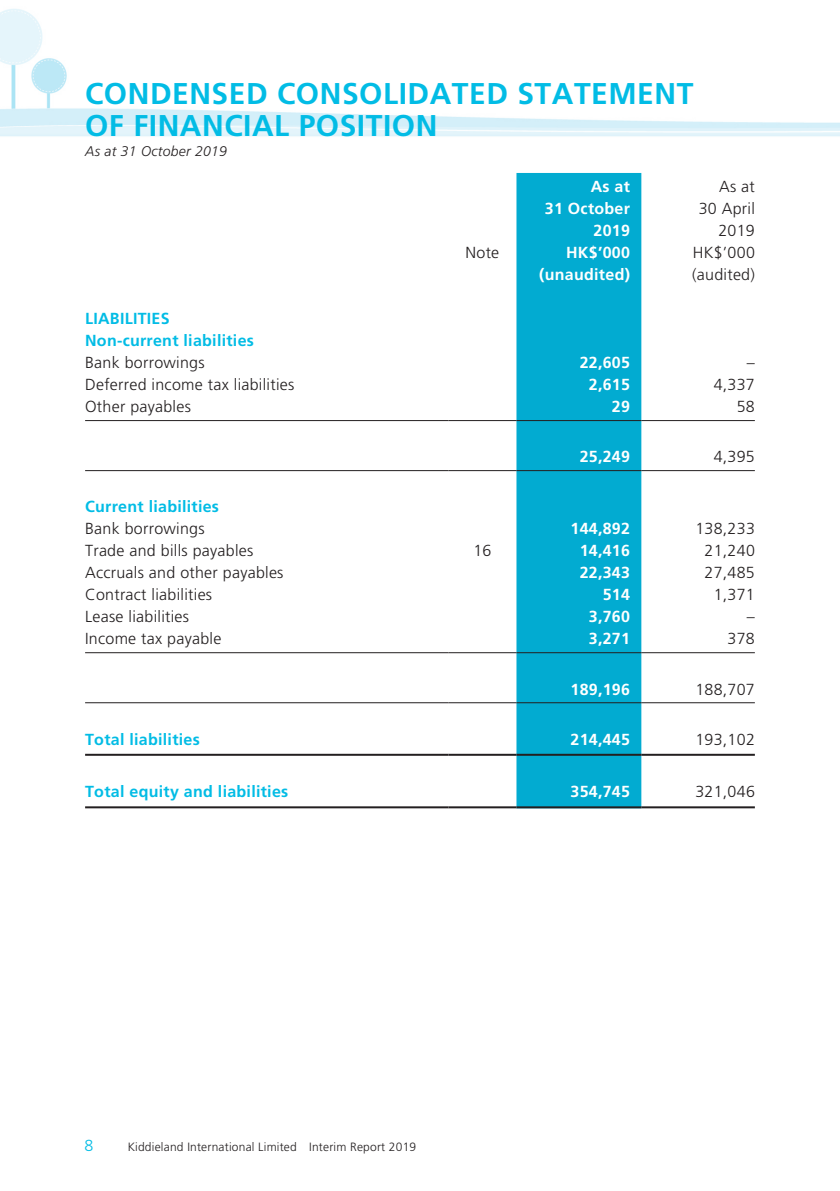
<style>
.page{position:relative;width:840px;height:1191px;background:#fff}
.page>*{position:absolute;margin:0;border:0;box-sizing:border-box;transform-origin:0 0}
.t1{font:700 30px/32px "Frutiger LT Std";letter-spacing:.015em;color:#02bce5}
.t2{font:300 16px/22px "Frutiger LT Std";letter-spacing:.015em;color:#231f20;text-align:right}
.t3{font:700 16px/22px "Frutiger LT Std";letter-spacing:.015em;color:#fff;text-align:right}
.t4{font:700 16px/22px "Frutiger LT Std";letter-spacing:.015em;color:#02bce5}
.t5{font:300 16px "Frutiger LT Std";color:#02bce5}
.t6{font:italic 300 14px "Frutiger LT Std";letter-spacing:.015em;color:#231f20}
.t7{font:300 12px "Frutiger LT Std";letter-spacing:.015em;color:#231f20}
</style>
<div class="page">
<img style="left:0;top:9px;width:839px;height:800px">
<div style="left:516px;top:173px;width:125px;height:633px;background:#02abd1"></div>
<hr style="left:85px;top:420px;width:363px;height:1px;background:#231f20">
<hr style="left:448px;top:420px;width:68px;height:1px;background:#231f20">
<hr style="left:516px;top:420px;width:125px;height:1px;background:#231f20">
<hr style="left:641px;top:420px;width:113px;height:1px;background:#231f20">
<hr style="left:85px;top:470px;width:363px;height:1px;background:#231f20">
<hr style="left:448px;top:470px;width:68px;height:1px;background:#231f20">
<hr style="left:516px;top:470px;width:125px;height:1px;background:#231f20">
<hr style="left:641px;top:470px;width:113px;height:1px;background:#231f20">
<hr style="left:85px;top:652px;width:363px;height:1px;background:#231f20">
<hr style="left:448px;top:652px;width:68px;height:1px;background:#231f20">
<hr style="left:516px;top:652px;width:125px;height:1px;background:#231f20">
<hr style="left:641px;top:652px;width:113px;height:1px;background:#231f20">
<hr style="left:85px;top:702px;width:363px;height:1px;background:#231f20">
<hr style="left:448px;top:702px;width:68px;height:1px;background:#231f20">
<hr style="left:516px;top:702px;width:125px;height:1px;background:#231f20">
<hr style="left:641px;top:702px;width:113px;height:1px;background:#231f20">
<hr style="left:85px;top:753px;width:363px;height:2px;background:#231f20">
<hr style="left:448px;top:753px;width:68px;height:2px;background:#231f20">
<hr style="left:516px;top:753px;width:125px;height:2px;background:#231f20">
<hr style="left:641px;top:753px;width:113px;height:2px;background:#231f20">
<hr style="left:85px;top:806px;width:363px;height:2px;background:#231f20">
<hr style="left:448px;top:806px;width:68px;height:2px;background:#231f20">
<hr style="left:516px;top:806px;width:125px;height:2px;background:#231f20">
<hr style="left:641px;top:806px;width:113px;height:2px;background:#231f20">
<h1 class="t1" style="left:85px;top:78px;width:609px">CONDENSED CONSOLIDATED STATEMENT<br>OF FINANCIAL POSITION</h1>
<p class="t6" style="left:85px;top:143px;width:143px">As at 31 October 2019</p>
<p class="t3" style="left:544px;top:176px;width:87px">As at<br>31 October</p>
<p class="t2" style="left:698px;top:176px;width:58px">As at<br>30 April</p>
<p class="t3" style="left:593px;top:220px;width:38px">2019</p>
<p class="t2" style="left:718px;top:220px;width:38px">2019</p>
<p class="t2" style="left:465px;top:242px;width:35px">Note</p>
<p class="t3" style="left:565px;top:242px;width:65px">HK$’000</p>
<p class="t2" style="left:692px;top:242px;width:64px">HK$’000</p>
<p class="t3" style="left:539px;top:264px;width:92px">(unaudited)</p>
<p class="t2" style="left:691px;top:264px;width:64px">(audited)</p>
<p class="t4" style="left:85px;top:308px;width:170px">LIABILITIES<br>Non-current liabilities</p>
<p class="t2" style="left:85px;top:352px;width:121px">Bank borrowings</p>
<p class="t3" style="left:579px;top:352px;width:52px">22,605</p>
<p class="t2" style="left:746px;top:352px;width:9px">–</p>
<p class="t2" style="left:85px;top:374px;width:211px">Deferred income tax liabilities</p>
<p class="t3" style="left:588px;top:374px;width:43px">2,615</p>
<p class="t2" style="left:713px;top:374px;width:43px">4,337</p>
<p class="t2" style="left:85px;top:396px;width:107px">Other payables</p>
<p class="t3" style="left:611px;top:396px;width:20px">29</p>
<p class="t2" style="left:736px;top:396px;width:20px">58</p>
<p class="t3" style="left:579px;top:446px;width:52px">25,249</p>
<p class="t2" style="left:713px;top:446px;width:43px">4,395</p>
<p class="t4" style="left:85px;top:496px;width:135px">Current liabilities</p>
<p class="t2" style="left:85px;top:518px;width:121px">Bank borrowings</p>
<p class="t3" style="left:570px;top:518px;width:61px">144,892</p>
<p class="t2" style="left:695px;top:518px;width:61px">138,233</p>
<p class="t2" style="left:85px;top:540px;width:170px">Trade and bills payables</p>
<p class="t2" style="left:473px;top:540px;width:20px">16</p>
<p class="t3" style="left:579px;top:540px;width:52px">14,416</p>
<p class="t2" style="left:704px;top:540px;width:52px">21,240</p>
<p class="t2" style="left:85px;top:562px;width:200px">Accruals and other payables</p>
<p class="t3" style="left:579px;top:562px;width:52px">22,343</p>
<p class="t2" style="left:704px;top:562px;width:52px">27,485</p>
<p class="t2" style="left:85px;top:584px;width:128px">Contract liabilities</p>
<p class="t3" style="left:602px;top:584px;width:29px">514</p>
<p class="t2" style="left:713px;top:584px;width:43px">1,371</p>
<p class="t2" style="left:85px;top:606px;width:105px">Lease liabilities</p>
<p class="t3" style="left:588px;top:606px;width:43px">3,760</p>
<p class="t2" style="left:746px;top:606px;width:9px">–</p>
<p class="t2" style="left:85px;top:628px;width:138px">Income tax payable</p>
<p class="t3" style="left:588px;top:628px;width:43px">3,271</p>
<p class="t2" style="left:727px;top:628px;width:29px">378</p>
<p class="t3" style="left:570px;top:678px;width:61px">189,196</p>
<p class="t2" style="left:695px;top:678px;width:61px">188,707</p>
<p class="t4" style="left:85px;top:728px;width:116px">Total liabilities</p>
<p class="t3" style="left:570px;top:728px;width:61px">214,445</p>
<p class="t2" style="left:695px;top:728px;width:61px">193,102</p>
<p class="t4" style="left:85px;top:780px;width:204px">Total equity and liabilities</p>
<p class="t3" style="left:570px;top:780px;width:61px">354,745</p>
<p class="t2" style="left:695px;top:780px;width:61px">321,046</p>
<p class="t5" style="left:84px;top:1136px;width:10px">8</p>
<p class="t7" style="left:128px;top:1140px;width:290px">Kiddieland International Limited Interim Report 2019</p>
</div>
